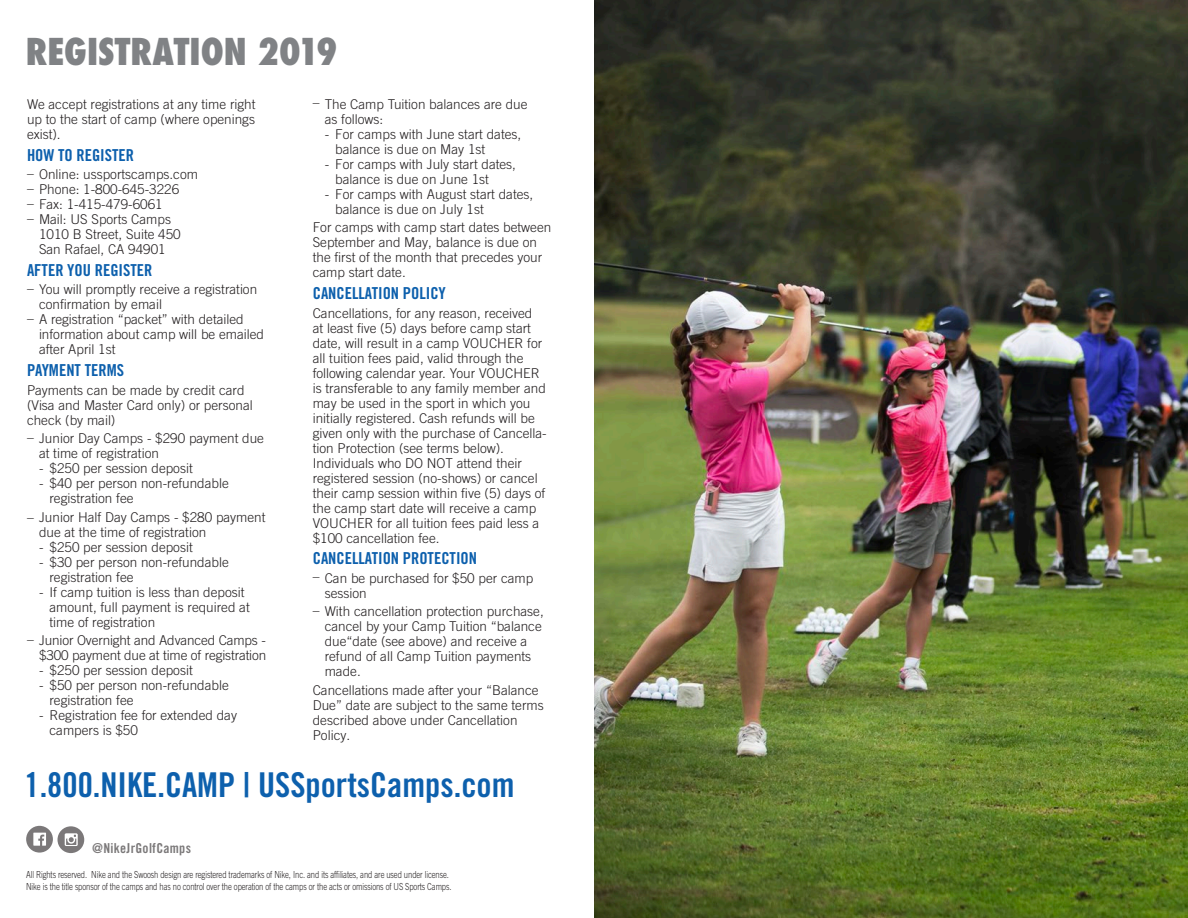
<style>
.page{position:relative;width:1188px;height:918px;background:#fff}
.page>*{position:absolute;margin:0;border:0;box-sizing:border-box;transform-origin:0 0}
.t1{font:800 36px "Futura N Dfor Nike 365 Cn";color:#808285}
.t2{font:700 condensed 34.2px "Trade Gothicfor Nike 365";color:#0d60ad}
.t3{font:700 condensed 16.5px "Trade Gothicfor Nike 365";color:#0d60ad}
.t4{font:700 condensed 13.65px "Trade Gothicfor Nike 365";letter-spacing:.02em;color:#231f20}
.t5{font:300 13.5px/15px "Trade Gothicfor Nike 365";color:#231f20}
.t6{font:300 9.75px/11.7px "Trade Gothicfor Nike 365";letter-spacing:-.01em;color:#231f20;scale:.79 1}
</style>
<div class="page">
<img style="left:594px;top:0;width:594px;height:918px">
<svg style="left:26px;top:826px;width:58px;height:27px"></svg>
<p class="t1" style="left:26px;top:27px;width:313px">REGISTRATION 2019</p>
<p class="t5" style="left:27px;top:96px;width:230px;text-align:justify">We accept registrations at any time right up to the start of camp (where openings exist).</p>
<p class="t3" style="left:27px;top:145px;width:109px">HOW TO REGISTER</p>
<p class="t5" style="left:27px;top:167px;width:173px">– Online: ussportscamps.com</p>
<p class="t5" style="left:27px;top:182px;width:154px">– Phone: 1-800-645-3226</p>
<p class="t5" style="left:27px;top:197px;width:137px">– Fax: 1-415-479-6061</p>
<p class="t5" style="left:39px;top:212px;width:143px;text-indent:-12px">– Mail: US Sports Camps<br>1010 B Street, Suite 450<br>San Rafael, CA 94901</p>
<p class="t3" style="left:27px;top:260px;width:127px">AFTER YOU REGISTER</p>
<p class="t5" style="left:39px;top:282px;width:220px;text-indent:-12px">– You will promptly receive a registration confirmation by email</p>
<p class="t5" style="left:39px;top:312px;width:227px;text-indent:-12px">– A registration “packet” with detailed information about camp will be emailed after April 1st</p>
<p class="t3" style="left:27px;top:360px;width:99px">PAYMENT TERMS</p>
<p class="t5" style="left:27px;top:382px;width:227px">Payments can be made by credit card (Visa and Master Card only) or personal check (by mail)</p>
<p class="t5" style="left:39px;top:431px;width:227px;text-indent:-12px">– Junior Day Camps - $290 payment due at time of registration</p>
<p class="t5" style="left:39px;top:461px;width:155px">- $250 per session deposit</p>
<p class="t5" style="left:50px;top:476px;width:181px;text-indent:-11px">- $40 per person non-refundable registration fee</p>
<p class="t5" style="left:39px;top:509px;width:228px;text-indent:-12px">– Junior Half Day Camps - $280 payment due at the time of registration</p>
<p class="t5" style="left:39px;top:539px;width:155px">- $250 per session deposit</p>
<p class="t5" style="left:50px;top:554px;width:181px;text-indent:-11px">- $30 per person non-refundable registration fee</p>
<p class="t5" style="left:50px;top:584px;width:202px;text-indent:-11px">- If camp tuition is less than deposit amount, full payment is required at time of registration</p>
<p class="t5" style="left:27px;top:633px;width:241px;text-align:right">– Junior Overnight and Advanced Camps - $300 payment due at time of registration</p>
<p class="t5" style="left:39px;top:663px;width:155px">- $250 per session deposit</p>
<p class="t5" style="left:50px;top:678px;width:181px;text-indent:-11px">- $50 per person non-refundable registration fee</p>
<p class="t5" style="left:50px;top:708px;width:189px;text-indent:-11px">- Registration fee for extended day campers is $50</p>
<p class="t5" style="left:325px;top:96px;width:204px;text-indent:-12px">– The Camp Tuition balances are due as follows:</p>
<p class="t5" style="left:335px;top:126px;width:188px;text-indent:-11px">- For camps with June start dates, balance is due on May 1st</p>
<p class="t5" style="left:335px;top:156px;width:182px;text-indent:-11px">- For camps with July start dates, balance is due on June 1st</p>
<p class="t5" style="left:335px;top:186px;width:200px;text-indent:-11px">- For camps with August start dates, balance is due on July 1st</p>
<p class="t5" style="left:313px;top:220px;width:240px">For camps with camp start dates between<br>September and May, balance is due on the first of the month that precedes your camp start date.</p>
<p class="t3" style="left:313px;top:283px;width:135px">CANCELLATION POLICY</p>
<p class="t5" style="left:313px;top:305px;width:236px">Cancellations, for any reason, received<br>at least five (5) days before camp start date, will result in a camp VOUCHER for all tuition fees paid, valid through the following calendar year. Your VOUCHER is transferable to any family member and may be used in the sport in which you initially registered. Cash refunds will be given only with the purchase of Cancella&shy;tion Protection (see terms below).<br>Individuals who DO NOT attend their registered session (no-shows) or cancel their camp session within five (5) days of the camp start date will receive a camp VOUCHER for all tuition fees paid less a $100 cancellation fee.</p>
<p class="t3" style="left:313px;top:548px;width:166px">CANCELLATION PROTECTION</p>
<p class="t5" style="left:325px;top:570px;width:210px;text-indent:-12px">– Can be purchased for $50 per camp session</p>
<p class="t5" style="left:325px;top:604px;width:221px;text-indent:-12px">– With cancellation protection purchase, cancel by your Camp Tuition “balance due“date (see above) and receive a refund of all Camp Tuition payments made.</p>
<p class="t5" style="left:313px;top:682px;width:233px">Cancellations made after your “Balance<br>Due” date are subject to the same terms described above under Cancellation<br>Policy.</p>
<p class="t2" style="left:25px;top:764px;width:492px">1.800.NIKE.CAMP | USSportsCamps.com</p>
<p class="t4" style="left:92px;top:839px;width:100px">@NikeJrGolfCamps</p>
<p class="t6" style="left:26px;top:869px;width:540px">All Rights reserved. Nike and the Swoosh design are registered trademarks of Nike, Inc. and its affiliates, and are used under license.<br>Nike is the title sponsor of the camps and has no control over the operation of the camps or the acts or omissions of US Sports Camps.</p>
</div>
